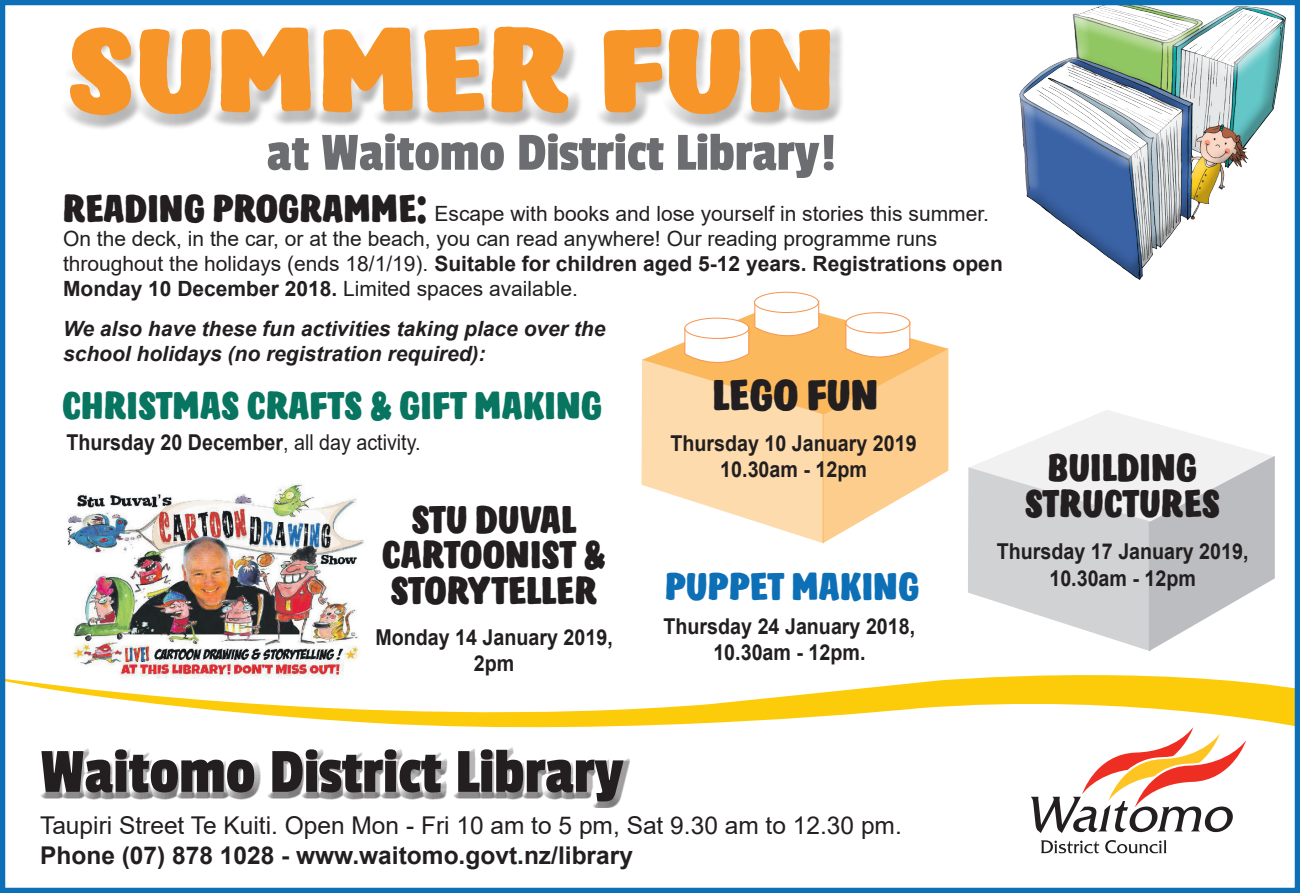
<style>
.page{position:relative;width:1300px;height:893px;background:#fff}
.page>*{position:absolute;margin:0;border:0;box-sizing:border-box;transform-origin:0 0}
.t1{font:110.42px "Hastro";color:#f79529}
.t2{font:65.62px "Passion One";color:#231f20}
.t3{font:56px "Passion One";color:#6c6d70}
.t4{font:40.25px "Hastro";color:#231f20;scale:.83 1}
.t5{font:36.05px/35.7px "Hastro";color:#231f20;text-align:center;scale:.83 1}
.t6{font:36.05px "Hastro";color:#077560;scale:.83 1}
.t7{font:36.05px "Hastro";color:#0d6fb6;scale:.83 1}
.t8{font:24.5px "Arial";color:#231f20}
.t9{font:700 24.5px "Arial";color:#231f20}
.t10{font:700 21.88px/26.2px "Arial";color:#231f20;text-align:center;scale:.9 1}
.t11{font:21px/25.2px "Arial";color:#231f20}
.t12{font:italic 700 21px/25.2px "Arial";color:#231f20}
.s1{font-family:"Hastro";font-size:36.05px}
.s2{font-weight:700}
.s3{font-weight:400}
</style>
<div class="page">
<svg style="left:1041px;top:840px;width:58px;height:13px"></svg>
<svg style="left:1105px;top:840px;width:61px;height:13px"></svg>
<svg style="left:1031px;top:738px;width:215px;height:95px"></svg>
<div style="left:35px;top:746px;width:595px;height:62px;background:#231f20;opacity:.75"></div>
<div style="left:1014px;top:6px;width:286px;height:276px;background:#231f20;opacity:.3"></div>
<svg style="left:6px;top:675px;width:1288px;height:63px"></svg>
<div style="left:59px;top:20px;width:787px;height:112px;background:#231f20;opacity:.4"></div>
<svg style="left:641px;top:300px;width:307px;height:243px"></svg>
<div style="left:846px;top:313px;width:64px;height:20px;background:#fff;border-radius:50%"></div>
<div style="left:845px;top:312px;width:65px;height:21px;border:1px solid #f7944f;border-radius:50%"></div>
<div style="left:754px;top:292px;width:64px;height:20px;background:#fff;border-radius:50%"></div>
<div style="left:754px;top:292px;width:65px;height:21px;border:1px solid #f7944f;border-radius:50%"></div>
<img style="left:48px;top:483px;width:345px;height:200px">
<svg style="left:968px;top:410px;width:307px;height:241px"></svg>
<div style="left:0;top:0;width:1300px;height:893px;border:5px solid #0d6fb6"></div>
<h1 class="t1" style="left:68px;top:-3px;width:771px">SUMMER fun</h1>
<h3 class="t3" style="left:267px;top:123px;width:570px">at Waitomo District Library!</h3>
<p class="t11" style="left:63px;top:201px;width:941px"><span class="s1">READING PROGRAMME:</span> Escape with books and lose yourself in stories this summer.<br>On the deck, in the car, or at the beach, you can read anywhere! Our reading programme runs throughout the holidays (ends 18/1/19). <span class="s2">Suitable for children aged 5-12 years. Registrations open Monday 10 December 2018.</span> Limited spaces available.</p>
<p class="t12" style="left:63px;top:317px;width:544px">We also have these fun activities taking place over the school holidays (no registration required):</p>
<h3 class="t6" style="left:63px;top:381px;width:652px">CHRISTMAS CRAFTS &amp; GIFT MAKING</h3>
<p class="t10" style="left:66px;top:429px;width:395px">Thursday 20 December<span class="s3">, all day activity.</span></p>
<h3 class="t5" style="left:382px;top:501px;width:271px">STU DUVAL<br>CARTOONIST &amp;<br>STORYTELLER</h3>
<p class="t10" style="left:375px;top:624px;width:265px">Monday 14 January 2019,<br>2pm</p>
<h2 class="t2" style="left:40px;top:737px;width:585px">Waitomo District Library</h2>
<h3 class="t4" style="left:713px;top:368px;width:202px">LEGO FUN</h3>
<p class="t10" style="left:670px;top:430px;width:275px">Thursday 10 January 2019<br>10.30am - 12pm</p>
<h3 class="t7" style="left:665px;top:563px;width:308px">PUPPET MAKING</h3>
<p class="t10" style="left:663px;top:613px;width:281px">Thursday 24 January 2018,<br>10.30am - 12pm.</p>
<p class="t8" style="left:40px;top:809px;width:863px">Taupiri Street Te Kuiti. Open Mon - Fri 10 am to 5 pm, Sat 9.30 am to 12.30 pm.</p>
<p class="t9" style="left:40px;top:838px;width:594px">Phone (07) 878 1028 - www.waitomo.govt.nz/library</p>
<h3 class="t5" style="left:1025px;top:449px;width:237px">BUILDING<br>STRUCTURES</h3>
<p class="t10" style="left:997px;top:539px;width:281px">Thursday 17 January 2019,<br>10.30am - 12pm</p>
</div>
